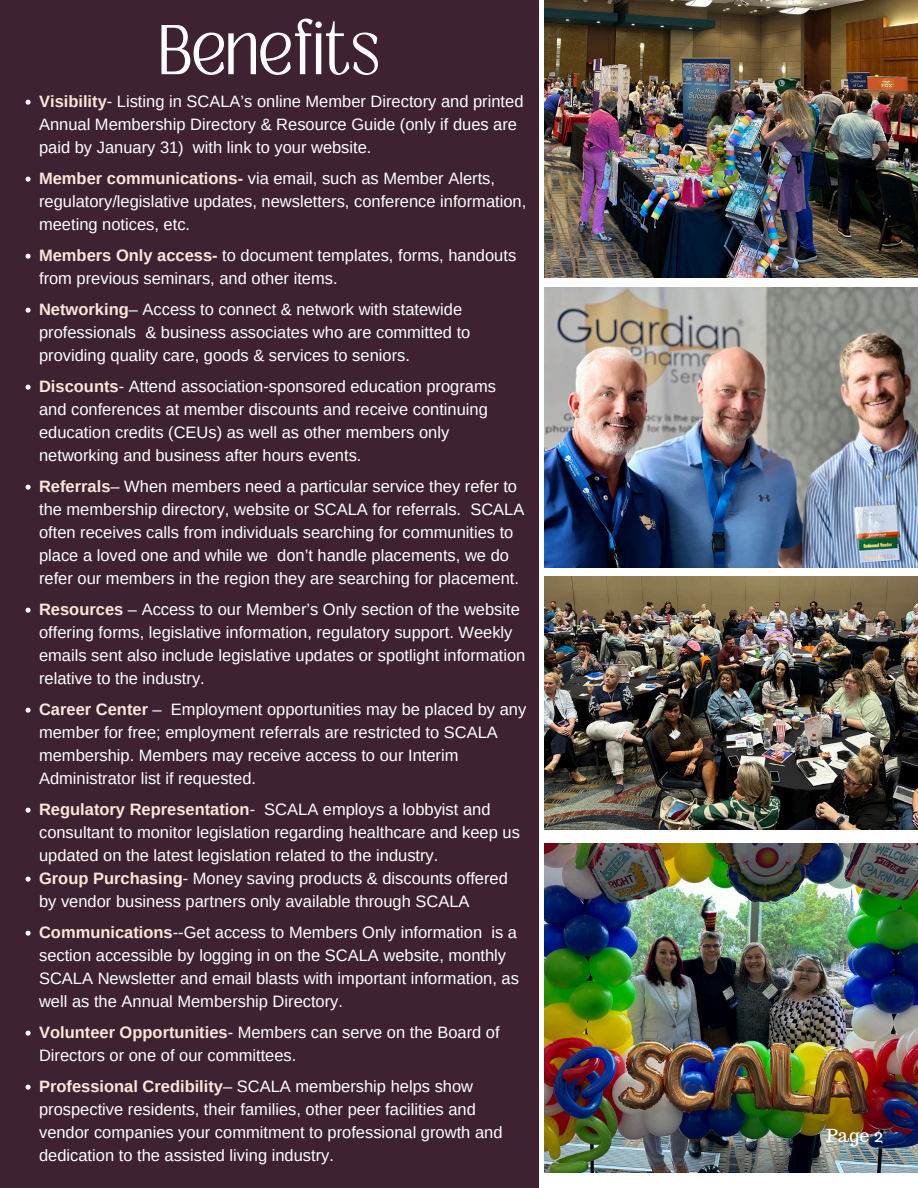
<style>
.page{position:relative;width:918px;height:1188px;background:#fff}
.page>*{position:absolute;margin:0;border:0;box-sizing:border-box;transform-origin:0 0}
.t1{font:100 53.85px "Loubag";color:#fdfdfd}
.t2{font:18px "Trocchi";color:#fff}
.t3{font:16.5px/23px "Arimo";color:#fff}
.s1{font-weight:700;color:#fde7d9}
</style>
<div class="page">
<div style="left:0;top:0;width:538px;height:1188px;background:#3e2232"></div>
<img style="left:545px;top:287px;width:373px;height:280px">
<img style="left:545px;top:843px;width:373px;height:329px">
<img style="left:545px;top:0;width:373px;height:278px">
<img style="left:545px;top:576px;width:373px;height:254px">
<svg style="left:26px;top:100px;width:5px;height:5px"></svg>
<svg style="left:26px;top:177px;width:5px;height:5px"></svg>
<svg style="left:26px;top:254px;width:5px;height:5px"></svg>
<svg style="left:26px;top:308px;width:5px;height:5px"></svg>
<svg style="left:26px;top:385px;width:5px;height:5px"></svg>
<svg style="left:26px;top:485px;width:5px;height:5px"></svg>
<svg style="left:26px;top:608px;width:5px;height:5px"></svg>
<svg style="left:26px;top:708px;width:5px;height:5px"></svg>
<svg style="left:26px;top:808px;width:5px;height:5px"></svg>
<svg style="left:26px;top:877px;width:5px;height:5px"></svg>
<svg style="left:26px;top:931px;width:5px;height:5px"></svg>
<svg style="left:26px;top:1031px;width:5px;height:5px"></svg>
<svg style="left:26px;top:1085px;width:5px;height:5px"></svg>
<p class="t1" style="left:159px;top:7px;width:222px">Benefits</p>
<p class="t3" style="left:39px;top:90px;width:486px"><span class="s1">Visibility</span>- Listing in SCALA’s online Member Directory and printed<br>Annual Membership Directory &amp; Resource Guide (only if dues are paid by January 31) with link to your website.</p>
<p class="t3" style="left:39px;top:167px;width:489px"><span class="s1">Member communications-</span> via email, such as Member Alerts, regulatory/legislative updates, newsletters, conference information, meeting notices, etc.</p>
<p class="t3" style="left:39px;top:244px;width:479px"><span class="s1">Members Only access-</span> to document templates, forms, handouts from previous seminars, and other items.</p>
<p class="t3" style="left:39px;top:298px;width:433px"><span class="s1">Networking</span>– Access to connect &amp; network with statewide professionals &amp; business associates who are committed to providing quality care, goods &amp; services to seniors.</p>
<p class="t3" style="left:39px;top:375px;width:458px"><span class="s1">Discounts</span>- Attend association-sponsored education programs and conferences at member discounts and receive continuing education credits (CEUs) as well as other members only networking and business after hours events.</p>
<p class="t3" style="left:39px;top:475px;width:487px"><span class="s1">Referrals</span>– When members need a particular service they refer to the membership directory, website or SCALA for referrals. SCALA often receives calls from individuals searching for communities to place a loved one and while we don’t handle placements, we do refer our members in the region they are searching for placement.</p>
<p class="t3" style="left:39px;top:598px;width:488px"><span class="s1">Resources</span> – Access to our Member’s Only section of the website offering forms, legislative information, regulatory support. Weekly emails sent also include legislative updates or spotlight information relative to the industry.</p>
<p class="t3" style="left:39px;top:698px;width:489px"><span class="s1">Career Center</span> – Employment opportunities may be placed by any member for free; employment referrals are restricted to SCALA membership. Members may receive access to our Interim Administrator list if requested.</p>
<p class="t3" style="left:39px;top:798px;width:482px"><span class="s1">Regulatory Representation</span>- SCALA employs a lobbyist and consultant to monitor legislation regarding healthcare and keep us updated on the latest legislation related to the industry.</p>
<p class="t3" style="left:39px;top:867px;width:470px"><span class="s1">Group Purchasing</span>- Money saving products &amp; discounts offered by vendor business partners only available through SCALA</p>
<p class="t3" style="left:39px;top:921px;width:481px"><span class="s1">Communications</span>--Get access to Members Only information is a section accessible by logging in on the SCALA website, monthly SCALA Newsletter and email blasts with important information, as well as the Annual Membership Directory.</p>
<p class="t3" style="left:39px;top:1021px;width:462px"><span class="s1">Volunteer Opportunities</span>- Members can serve on the Board of<br>Directors or one of our committees.</p>
<p class="t3" style="left:39px;top:1075px;width:465px"><span class="s1">Professional Credibility</span>– SCALA membership helps show prospective residents, their families, other peer facilities and vendor companies your commitment to professional growth and dedication to the assisted living industry.</p>
<p class="t2" style="left:826px;top:1124px;width:58px">Page 2</p>
</div>
